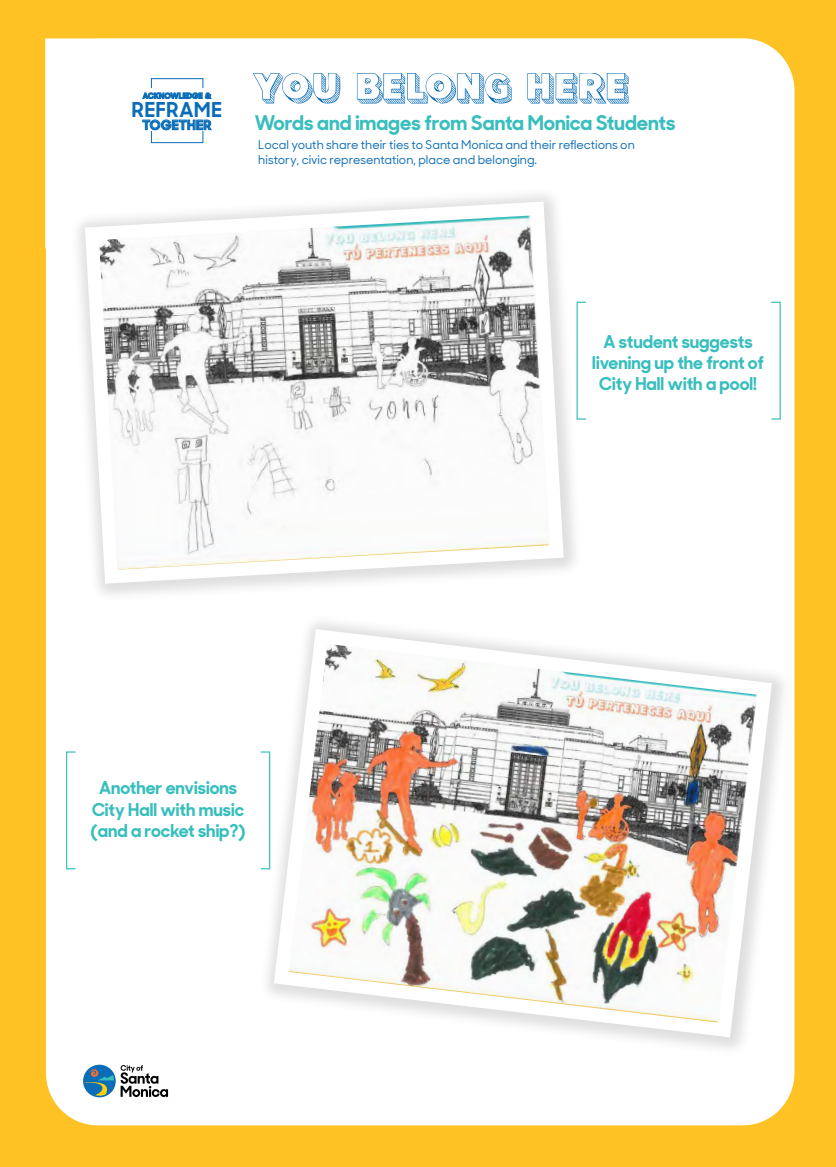
<style>
.page{position:relative;width:836px;height:1167px;background:#fff}
.page>*{position:absolute;margin:0;border:0;box-sizing:border-box;transform-origin:0 0}
.t1{font:700 20.56px "Santa Monica Sharp";letter-spacing:.035em;color:#0b6db7}
.t2{font:700 20.16px "Santa Monica Sharp";color:#37bebd}
.t3{font:700 17.6px/21.1px "Santa Monica Sharp";color:#37bebd;text-align:center}
.t4{font:700 13.16px "Santa Monica Sharp";letter-spacing:.045em;color:#0b6db7}
.t5{font:500 12px/14.4px "Santa Monica Sharp";color:#0b6db7}
.t6{font:700 7.76px "Santa Monica Sharp";letter-spacing:.03em;color:#0b6db7}
</style>
<div class="page">
<div style="left:0;top:0;width:835px;height:1166px;background:#fec225"></div>
<div style="left:45px;top:38px;width:749px;height:1087px;background:#fff"></div>
<svg style="left:83px;top:1064px;width:33px;height:33px"></svg>
<svg style="left:85px;top:1069px;width:29px;height:26px"></svg>
<svg style="left:120px;top:1065px;width:48px;height:31px"></svg>
<div style="left:69px;top:185px;width:515px;height:419px;background:#fff"></div>
<svg style="left:78px;top:195px;width:492px;height:395px"></svg>
<svg style="left:769px;top:301px;width:12px;height:119px"></svg>
<svg style="left:576px;top:301px;width:11px;height:119px"></svg>
<div style="left:151px;top:79px;width:52px;height:64px;border:1px solid #0b6db7"></div>
<div style="left:137px;top:89px;width:80px;height:42px;background:#fff"></div>
<svg style="left:143px;top:93px;width:68px;height:6px"></svg>
<svg style="left:143px;top:120px;width:68px;height:10px"></svg>
<svg style="left:253px;top:73px;width:87px;height:30px;background:#d1e3f1"></svg>
<svg style="left:357px;top:73px;width:154px;height:30px;background:#cce0ef"></svg>
<svg style="left:527px;top:73px;width:101px;height:30px;background:#c7ddee"></svg>
<svg style="left:65px;top:750px;width:12px;height:120px"></svg>
<div style="left:258px;top:613px;width:534px;height:444px;background:#fff"></div>
<img style="left:266px;top:622px;width:513px;height:422px">
<p class="t6" style="left:143px;top:89px;width:70px">ACKNOWLEDGE &amp;</p>
<p class="t1" style="left:132px;top:92px;width:91px">REFRAME</p>
<p class="t4" style="left:142px;top:114px;width:70px">TOGETHER</p>
<p class="t2" style="left:255px;top:106px;width:422px">Words and images from Santa Monica Students</p>
<p class="t5" style="left:258px;top:137px;width:378px">Local youth share their ties to Santa Monica and their reflections on history, civic representation, place and belonging.</p>
<p class="t3" style="left:91px;top:775px;width:156px">Another envisions<br>City Hall with music (and a rocket ship?)</p>
<p class="t3" style="left:592px;top:329px;width:173px">A student suggests livening up the front of<br>City Hall with a pool!</p>
</div>
